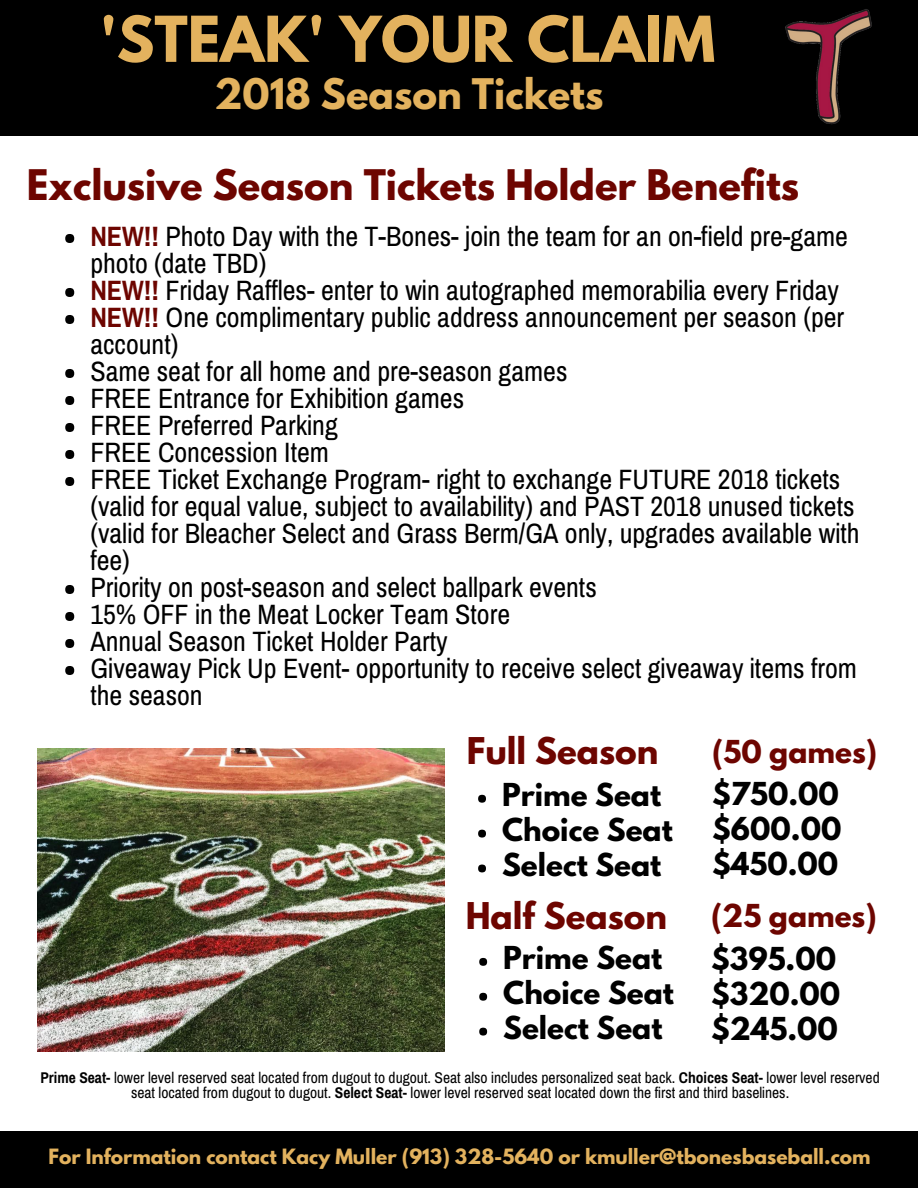
<style>
.page{position:relative;width:918px;height:1188px;background:#fff}
.page>*{position:absolute;margin:0;border:0;box-sizing:border-box;transform-origin:0 0}
.t1{font:700 55.95px "League Spartan";color:#e3b25e}
.t2{font:700 37.35px "League Spartan";color:#6d0500}
.t3{font:700 37.35px "League Spartan";color:#e3b25e}
.t4{font:700 32.7px "League Spartan";color:#6d0500}
.t5{font:28.05px/27px "Archivo Narrow";color:#000}
.t6{font:700 28.05px/34.8px "League Spartan";color:#000}
.t7{font:700 28.05px "League Spartan";color:#6d0500}
.t8{font:700 18.75px "League Spartan";color:#e3b25e}
.t9{font:15.6px/14.7px "Archivo Narrow";color:#000;text-align:center}
.s1{font-weight:700;color:#6d0500}
.s2{font-weight:700}
</style>
<div class="page">
<div style="left:0;top:0;width:918px;height:136px;background:#000"></div>
<img style="left:785px;top:9px;width:87px;height:116px">
<div style="left:65px;top:234px;width:9px;height:9px;background:#000;border-radius:50%"></div>
<div style="left:65px;top:288px;width:9px;height:9px;background:#000;border-radius:50%"></div>
<div style="left:65px;top:315px;width:9px;height:9px;background:#000;border-radius:50%"></div>
<div style="left:65px;top:369px;width:9px;height:9px;background:#000;border-radius:50%"></div>
<div style="left:65px;top:396px;width:9px;height:9px;background:#000;border-radius:50%"></div>
<div style="left:65px;top:423px;width:9px;height:9px;background:#000;border-radius:50%"></div>
<div style="left:65px;top:450px;width:9px;height:9px;background:#000;border-radius:50%"></div>
<div style="left:65px;top:477px;width:9px;height:9px;background:#000;border-radius:50%"></div>
<div style="left:65px;top:585px;width:9px;height:9px;background:#000;border-radius:50%"></div>
<div style="left:65px;top:612px;width:9px;height:9px;background:#000;border-radius:50%"></div>
<div style="left:65px;top:639px;width:9px;height:9px;background:#000;border-radius:50%"></div>
<div style="left:65px;top:666px;width:9px;height:9px;background:#000;border-radius:50%"></div>
<div style="left:478px;top:795px;width:8px;height:8px;background:#000;border-radius:50%"></div>
<div style="left:478px;top:830px;width:8px;height:8px;background:#000;border-radius:50%"></div>
<div style="left:478px;top:865px;width:8px;height:7px;background:#000;border-radius:50%"></div>
<div style="left:479px;top:958px;width:8px;height:8px;background:#000;border-radius:50%"></div>
<div style="left:479px;top:993px;width:8px;height:8px;background:#000;border-radius:50%"></div>
<div style="left:479px;top:1028px;width:8px;height:8px;background:#000;border-radius:50%"></div>
<div style="left:0;top:1132px;width:918px;height:56px;background:#000"></div>
<img style="left:37px;top:748px;width:407px;height:304px">
<h1 class="t1" style="left:100px;top:12px;width:616px">'STEAK' YOUR CLAIM</h1>
<h2 class="t3" style="left:214px;top:76px;width:390px">2018 Season Tickets</h2>
<h2 class="t2" style="left:27px;top:167px;width:774px">Exclusive Season Tickets Holder Benefits</h2>
<p class="t5" style="left:90px;top:223px;width:771px"><span class="s1">NEW!!</span> Photo Day with the T-Bones- join the team for an on-field pre-game photo (date TBD)<br><span class="s1">NEW!!</span> Friday Raffles- enter to win autographed memorabilia every Friday <span class="s1">NEW!!</span> One complimentary public address announcement per season (per account)<br>Same seat for all home and pre-season games<br>FREE Entrance for Exhibition games<br>FREE Preferred Parking<br>FREE Concession Item<br>FREE Ticket Exchange Program- right to exchange FUTURE 2018 tickets (valid for equal value, subject to availability) and PAST 2018 unused tickets (valid for Bleacher Select and Grass Berm/GA only, upgrades available with fee)<br>Priority on post-season and select ballpark events<br>15% OFF in the Meat Locker Team Store<br>Annual Season Ticket Holder Party<br>Giveaway Pick Up Event- opportunity to receive select giveaway items from the season</p>
<p class="t4" style="left:467px;top:734px;width:193px">Full Season</p>
<p class="t6" style="left:712px;top:780px;width:131px;text-align:justify">$750.00 $600.00 $450.00</p>
<p class="t7" style="left:712px;top:738px;width:166px">(50 games)</p>
<p class="t6" style="left:502px;top:781px;width:172px">Prime Seat<br>Choice Seat<br>Select Seat</p>
<p class="t4" style="left:466px;top:900px;width:203px">Half Season</p>
<p class="t7" style="left:711px;top:902px;width:167px">(25 games)</p>
<p class="t6" style="left:503px;top:944px;width:172px">Prime Seat<br>Choice Seat<br>Select Seat</p>
<p class="t6" style="left:711px;top:945px;width:131px">$395.00 $320.00 $245.00</p>
<p class="t9" style="left:40px;top:1070px;width:841px"><span class="s2">Prime Seat-</span> lower level reserved seat located from dugout to dugout. Seat also includes personalized seat back. <span class="s2">Choices Seat-</span> lower level reserved seat located from dugout to dugout. <span class="s2">Select Seat-</span> lower level reserved seat located down the first and third baselines.</p>
<p class="t8" style="left:49px;top:1148px;width:823px">For Information contact Kacy Muller (913) 328-5640 or kmuller@tbonesbaseball.com</p>
</div>
